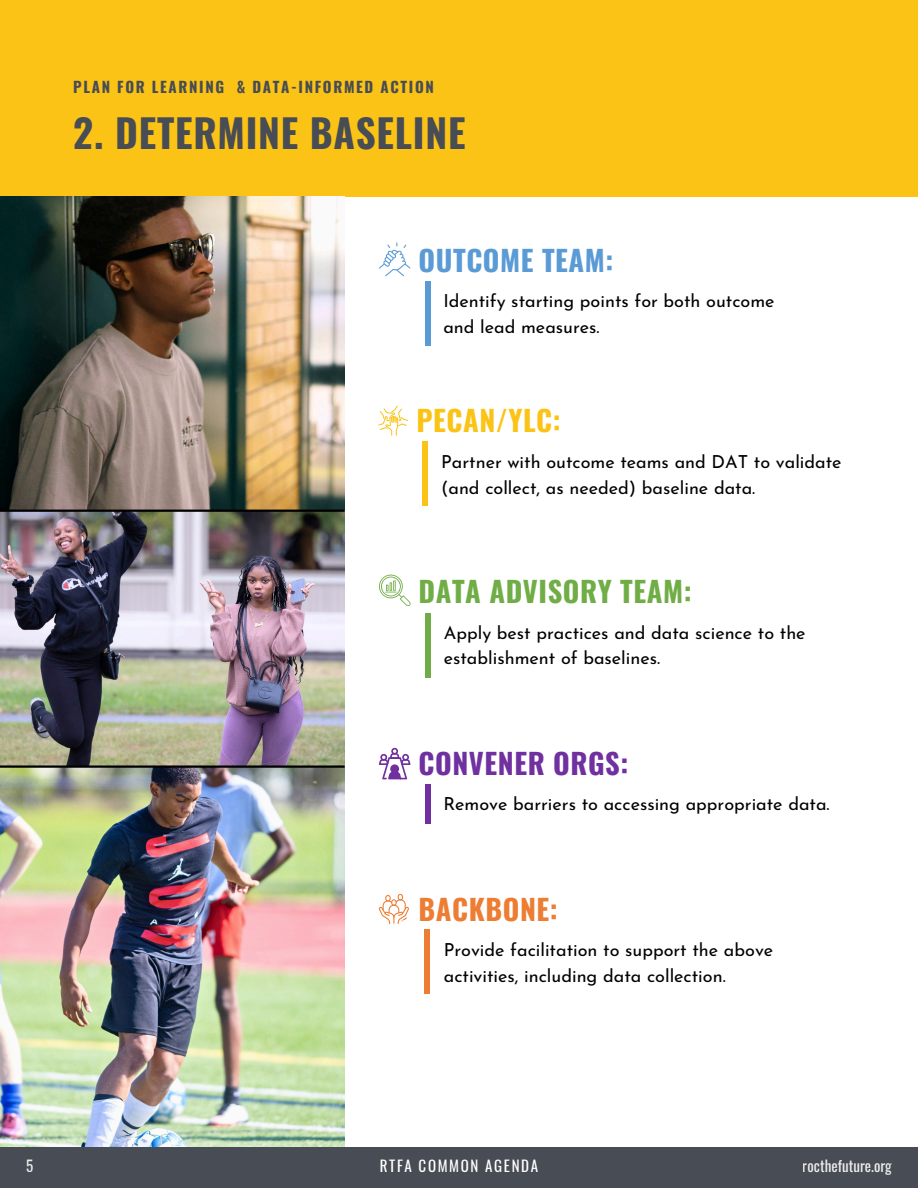
<style>
.page{position:relative;width:918px;height:1188px;background:#fff}
.page>*{position:absolute;margin:0;border:0;box-sizing:border-box;transform-origin:0 0}
.t1{font:700 39px "Oswald";letter-spacing:.02em;color:#484c54}
.t2{font:700 28.5px "Oswald";letter-spacing:.02em;color:#71ad47}
.t3{font:700 28.5px "Oswald";letter-spacing:.02em;color:#7030a0}
.t4{font:700 28.5px "Oswald";letter-spacing:.02em;color:#5b9bd5}
.t5{font:700 28.5px "Oswald";letter-spacing:.02em;color:#fac316}
.t6{font:700 28.5px "Oswald";letter-spacing:.02em;color:#ed7d32}
.t7{font:18px/25.8px "Josefin Sans";color:#000}
.t8{font:700 15px "Oswald";letter-spacing:.11em;color:#484c54}
.t9{font:15px "Oswald";letter-spacing:.11em;color:#fff}
.t10{font:15px "Oswald";color:#fff}
.t11{font:15px "Oswald";letter-spacing:.055em;color:#fff}
</style>
<div class="page">
<div style="left:0;top:0;width:918px;height:197px;background:#fac316"></div>
<img style="left:0;top:197px;width:345px;height:554px">
<img style="left:0;top:751px;width:345px;height:396px">
<div style="left:425px;top:281px;width:6px;height:64px;background:#5b9bd5"></div>
<div style="left:422px;top:442px;width:6px;height:64px;background:#fac316"></div>
<div style="left:425px;top:613px;width:6px;height:65px;background:#71ad47"></div>
<div style="left:425px;top:784px;width:6px;height:40px;background:#7030a0"></div>
<div style="left:0;top:1147px;width:918px;height:41px;background:#484c54"></div>
<svg style="left:379px;top:242px;width:31px;height:34px"></svg>
<svg style="left:378px;top:406px;width:30px;height:30px"></svg>
<svg style="left:379px;top:574px;width:31px;height:32px"></svg>
<svg style="left:379px;top:748px;width:31px;height:31px"></svg>
<div style="left:424px;top:930px;width:6px;height:64px;background:#ed7d32"></div>
<svg style="left:379px;top:894px;width:30px;height:30px"></svg>
<hr style="left:0;top:510px;width:345px;height:2px;background:#000">
<hr style="left:0;top:765px;width:345px;height:3px;background:#000">
<h4 class="t8" style="left:73px;top:75px;width:362px">PLAN FOR LEARNING &amp; DATA-INFORMED ACTION</h4>
<h1 class="t1" style="left:73px;top:102px;width:394px">2. DETERMINE BASELINE</h1>
<p class="t4" style="left:419px;top:238px;width:196px">OUTCOME TEAM:</p>
<p class="t7" style="left:443px;top:290px;width:333px">Identify starting points for both outcome and lead measures.</p>
<p class="t5" style="left:416px;top:398px;width:146px">PECAN/YLC:</p>
<h2 class="t7" style="left:441px;top:451px;width:402px">Partner with outcome teams and DAT to validate (and collect, as needed) baseline data.</h2>
<p class="t2" style="left:419px;top:569px;width:275px">DATA ADVISORY TEAM:</p>
<h3 class="t7" style="left:444px;top:621px;width:363px">Apply best practices and data science to the establishment of baselines.</h3>
<p class="t3" style="left:419px;top:741px;width:211px">CONVENER ORGS:</p>
<h2 class="t7" style="left:443px;top:793px;width:388px">Remove barriers to accessing appropriate data.</h2>
<h2 class="t6" style="left:419px;top:887px;width:141px">BACKBONE:</h2>
<p class="t7" style="left:444px;top:939px;width:331px">Provide facilitation to support the above activities, including data collection.</p>
<p class="t11" style="left:26px;top:1154px;width:9px">5</p>
<p class="t10" style="left:803px;top:1154px;width:91px">rocthefuture.org</p>
<h3 class="t9" style="left:380px;top:1154px;width:160px">RTFA COMMON AGENDA</h3>
</div>
